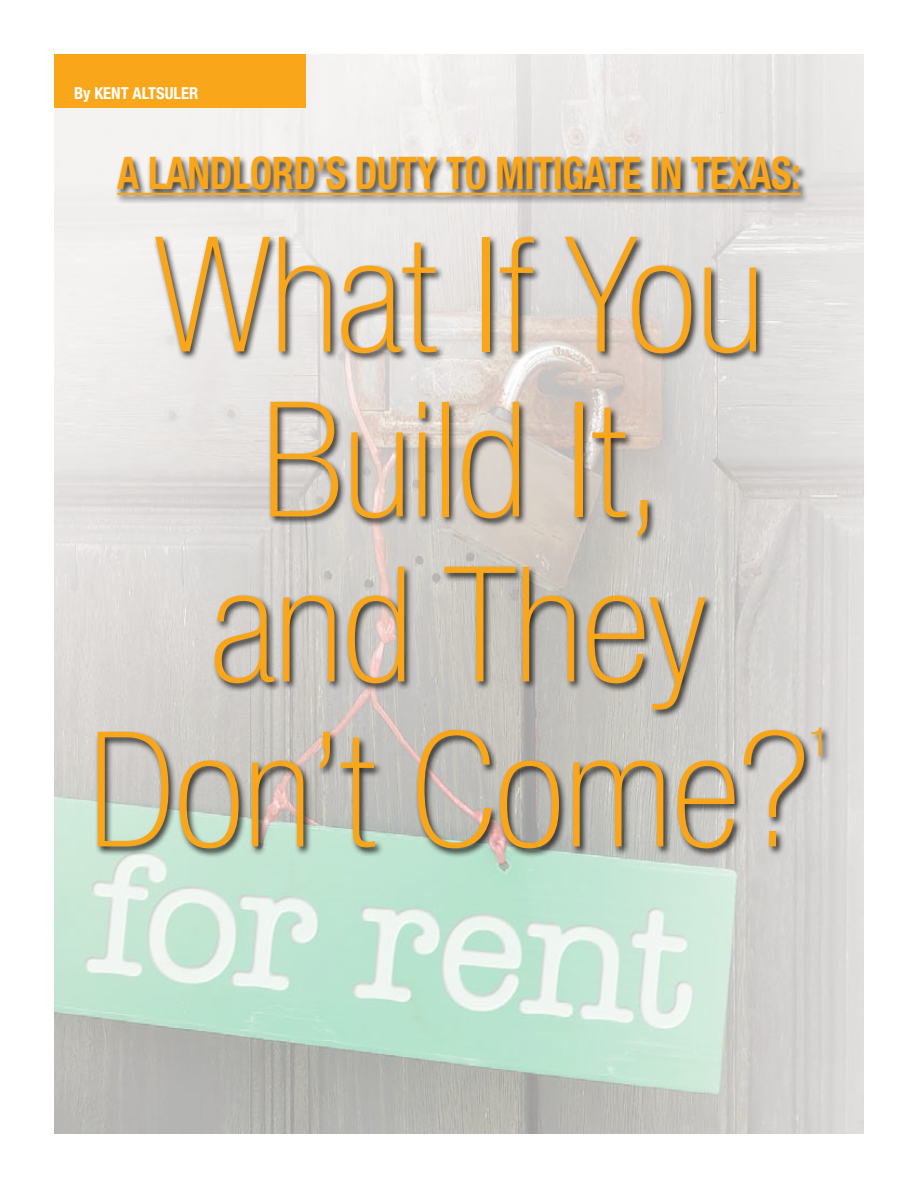
<style>
.page{position:relative;width:918px;height:1188px;background:#fff}
.page>*{position:absolute;margin:0;border:0;box-sizing:border-box;transform-origin:0 0}
.t1{font:100 condensed 160.5px/165px "Helvetica Neue";letter-spacing:-.01em;color:#faa61a;text-align:center;scale:1.05 1}
.t2{font:700 condensed 45px "Helvetica Neue";letter-spacing:-.01em;color:#faa61a;scale:.88 1}
.t3{font:300 condensed 40.2px "Helvetica Neue";color:#faa61a;scale:1.15 1}
.t4{font:700 condensed 16.5px "Helvetica Neue";color:#fff}
</style>
<div class="page">
<img style="left:54px;top:54px;width:810px;height:1080px">
<div style="left:95px;top:155px;width:823px;height:842px;background:#000;opacity:.8"></div>
<hr style="left:117px;top:193px;width:684px;height:2px;background:#faa61a">
<div style="left:54px;top:54px;width:252px;height:54px;background:#faa61a"></div>
<p class="t4" style="left:74px;top:83px;width:126px">BY KENT ALTSULER</p>
<p class="t2" style="left:117px;top:146px;width:778px">A LANDLORD’S DUTY TO MITIGATE IN TEXAS:</p>
<p class="t1" style="left:87px;top:211px;width:690px">What If You<br>Build It,<br>and They<br>Don’t Come?</p>
<p class="t3" style="left:808px;top:719px;width:21px">1</p>
</div>
